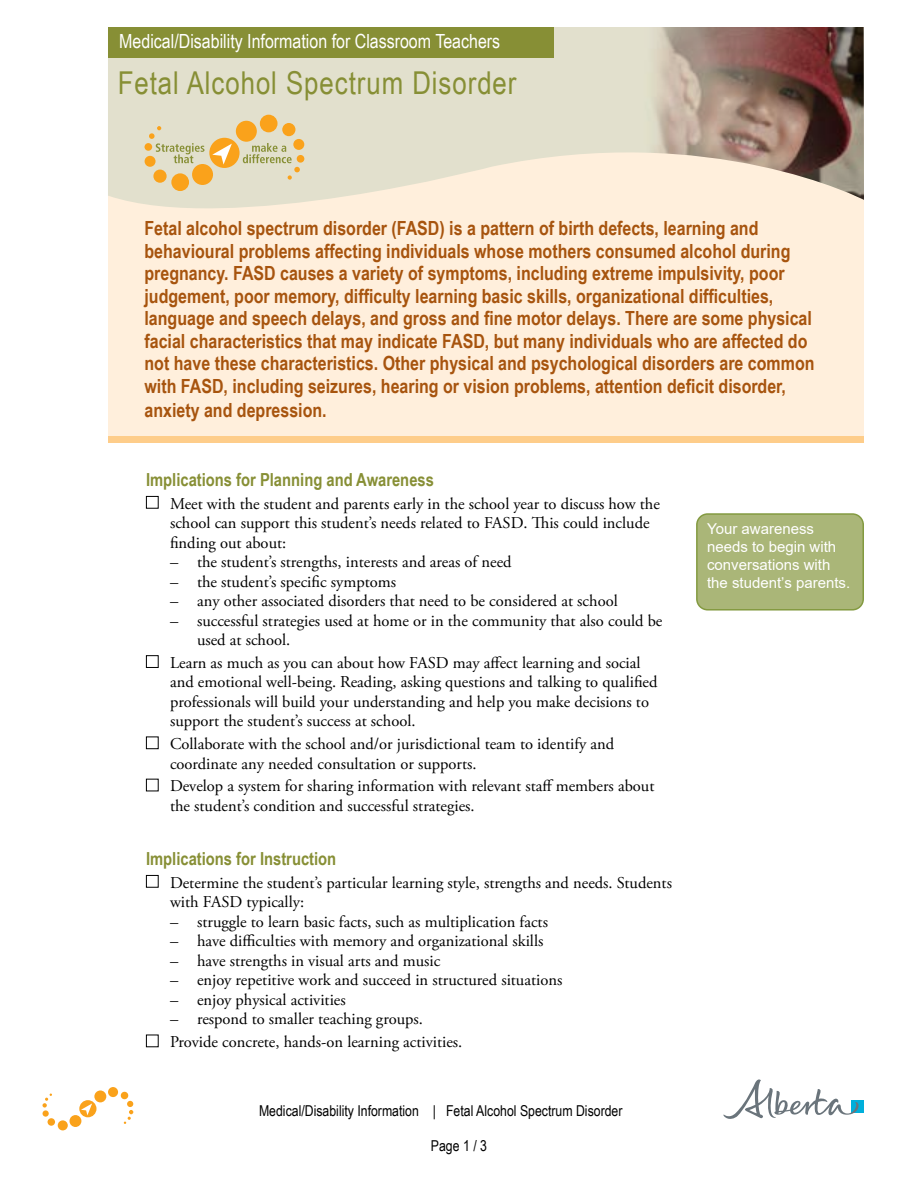
<style>
.page{position:relative;width:918px;height:1188px;background:#fff}
.page>*{position:absolute;margin:0;border:0;box-sizing:border-box;transform-origin:0 0}
.t1{font:31.5px "Arial Narrow";letter-spacing:.03em;color:#878f35}
.t2{font:700 19.5px/22.6px "Arial Narrow";color:#a7540e}
.t3{font:19.5px "Arial Narrow";color:#fff}
.t4{font:700 18px "Arial Narrow";color:#878f35}
.t5{font:16.5px/19.5px "Adobe Garamond Pro";color:#000}
.t6{font:15px/18px "Arial";color:#fff}
.t7{font:15px "Arial Narrow";color:#000}
</style>
<div class="page">
<div style="left:79px;top:1100px;width:17px;height:17px;background:#faa21b;border-radius:50%"></div>
<div style="left:70px;top:1115px;width:11px;height:12px;background:#faa21b;border-radius:50%"></div>
<div style="left:58px;top:1120px;width:10px;height:10px;background:#faa21b;border-radius:50%"></div>
<div style="left:48px;top:1118px;width:7px;height:8px;background:#faa21b;border-radius:50%"></div>
<div style="left:43px;top:1110px;width:6px;height:7px;background:#faa21b;border-radius:50%"></div>
<svg style="left:42px;top:1094px;width:10px;height:14px"></svg>
<div style="left:94px;top:1090px;width:12px;height:12px;background:#faa21b;border-radius:50%"></div>
<div style="left:108px;top:1087px;width:10px;height:10px;background:#faa21b;border-radius:50%"></div>
<div style="left:121px;top:1092px;width:7px;height:7px;background:#faa21b;border-radius:50%"></div>
<svg style="left:124px;top:1101px;width:9px;height:23px"></svg>
<svg style="left:81px;top:1103px;width:11px;height:12px"></svg>
<div style="left:697px;top:514px;width:166px;height:96px;background:#aab678;border-radius:11px"></div>
<div style="left:696px;top:513px;width:168px;height:98px;border:2px solid #839a40;border-radius:11px"></div>
<div style="left:146px;top:496px;width:13px;height:13px;border:1px solid #000"></div>
<div style="left:146px;top:655px;width:13px;height:13px;border:1px solid #000"></div>
<div style="left:146px;top:737px;width:13px;height:12px;border:1px solid #000"></div>
<div style="left:146px;top:779px;width:13px;height:12px;border:1px solid #000"></div>
<div style="left:146px;top:875px;width:13px;height:13px;border:1px solid #000"></div>
<div style="left:146px;top:1035px;width:13px;height:12px;border:1px solid #000"></div>
<div style="left:108px;top:108px;width:756px;height:330px;background:#ffefdc"></div>
<svg style="left:108px;top:58px;width:393px;height:151px;background:#e4e1ce"></svg>
<img style="left:501px;top:27px;width:363px;height:173px">
<div style="left:108px;top:27px;width:445px;height:31px;background:#878f35"></div>
<div style="left:108px;top:436px;width:756px;height:7px;background:#fecd8a"></div>
<div style="left:209px;top:138px;width:31px;height:30px;background:#faa21b;border-radius:50%"></div>
<div style="left:192px;top:164px;width:21px;height:21px;background:#faa21b;border-radius:50%"></div>
<div style="left:171px;top:173px;width:18px;height:18px;background:#faa21b;border-radius:50%"></div>
<div style="left:153px;top:170px;width:14px;height:13px;background:#faa21b;border-radius:50%"></div>
<div style="left:145px;top:156px;width:11px;height:11px;background:#faa21b;border-radius:50%"></div>
<div style="left:145px;top:143px;width:7px;height:8px;background:#faa21b;border-radius:50%"></div>
<div style="left:236px;top:121px;width:21px;height:21px;background:#faa21b;border-radius:50%"></div>
<div style="left:260px;top:115px;width:18px;height:17px;background:#faa21b;border-radius:50%"></div>
<div style="left:282px;top:123px;width:13px;height:13px;background:#faa21b;border-radius:50%"></div>
<div style="left:293px;top:139px;width:11px;height:11px;background:#faa21b;border-radius:50%"></div>
<div style="left:297px;top:155px;width:7px;height:8px;background:#faa21b;border-radius:50%"></div>
<svg style="left:212px;top:144px;width:20px;height:21px"></svg>
<svg style="left:149px;top:126px;width:56px;height:37px;background:#d8d3b3"></svg>
<svg style="left:243px;top:143px;width:57px;height:37px;background:#d7d2b1"></svg>
<div style="left:851px;top:1100px;width:13px;height:12px;background:#00afdb"></div>
<svg style="left:723px;top:1079px;width:136px;height:40px"></svg>
<p class="t3" style="left:119px;top:27px;width:382px">Medical/Disability Information for Classroom Teachers</p>
<h1 class="t1" style="left:118px;top:60px;width:400px">Fetal Alcohol Spectrum Disorder</h1>
<p class="t2" style="left:145px;top:216px;width:672px">Fetal alcohol spectrum disorder (FASD) is a pattern of birth defects, learning and behavioural problems affecting individuals whose mothers consumed alcohol during pregnancy. FASD causes a variety of symptoms, including extreme impulsivity, poor judgement, poor memory, difficulty learning basic skills, organizational difficulties, language and speech delays, and gross and fine motor delays. There are some physical facial characteristics that may indicate FASD, but many individuals who are affected do not have these characteristics. Other physical and psychological disorders are common with FASD, including seizures, hearing or vision problems, attention deficit disorder, anxiety and depression.</p>
<p class="t4" style="left:146px;top:466px;width:289px">Implications for Planning and Awareness</p>
<p class="t5" style="left:170px;top:494px;width:491px">Meet with the student and parents early in the school year to discuss how the school can support this student’s needs related to FASD. This could include finding out about:</p>
<p class="t5" style="left:170px;top:553px;width:343px">– the student’s strengths, interests and areas of need</p>
<p class="t5" style="left:170px;top:572px;width:228px">– the student’s specific symptoms</p>
<p class="t5" style="left:170px;top:592px;width:449px">– any other associated disorders that need to be considered at school</p>
<p class="t5" style="left:197px;top:611px;width:467px;text-indent:-27px">– successful strategies used at home or in the community that also could be used at school.</p>
<p class="t5" style="left:170px;top:653px;width:489px">Learn as much as you can about how FASD may affect learning and social and emotional well-being. Reading, asking questions and talking to qualified professionals will build your understanding and help you make decisions to support the student’s success at school.</p>
<p class="t5" style="left:170px;top:735px;width:446px">Collaborate with the school and/or jurisdictional team to identify and coordinate any needed consultation or supports.</p>
<p class="t5" style="left:170px;top:777px;width:486px">Develop a system for sharing information with relevant staff members about the student’s condition and successful strategies.</p>
<p class="t4" style="left:146px;top:845px;width:192px">Implications for Instruction</p>
<p class="t5" style="left:170px;top:873px;width:504px">Determine the student’s particular learning style, strengths and needs. Students with FASD typically:</p>
<p class="t5" style="left:170px;top:912px;width:379px">– struggle to learn basic facts, such as multiplication facts</p>
<p class="t5" style="left:170px;top:932px;width:375px">– have difficulties with memory and organizational skills</p>
<p class="t5" style="left:170px;top:951px;width:272px">– have strengths in visual arts and music</p>
<p class="t5" style="left:170px;top:971px;width:394px">– enjoy repetitive work and succeed in structured situations</p>
<p class="t5" style="left:170px;top:990px;width:177px">– enjoy physical activities</p>
<p class="t5" style="left:170px;top:1008px;width:294px;line-height:23px">– respond to smaller teaching groups.<br>Provide concrete, hands-on learning activities.</p>
<p class="t7" style="left:259px;top:1099px;width:365px">Medical/Disability Information | Fetal Alcohol Spectrum Disorder</p>
<p class="t7" style="left:431px;top:1135px;width:58px">Page 1 / 3</p>
<p class="t6" style="left:707px;top:519px;width:145px">Your awareness needs to begin with conversations with the student’s parents.</p>
</div>
